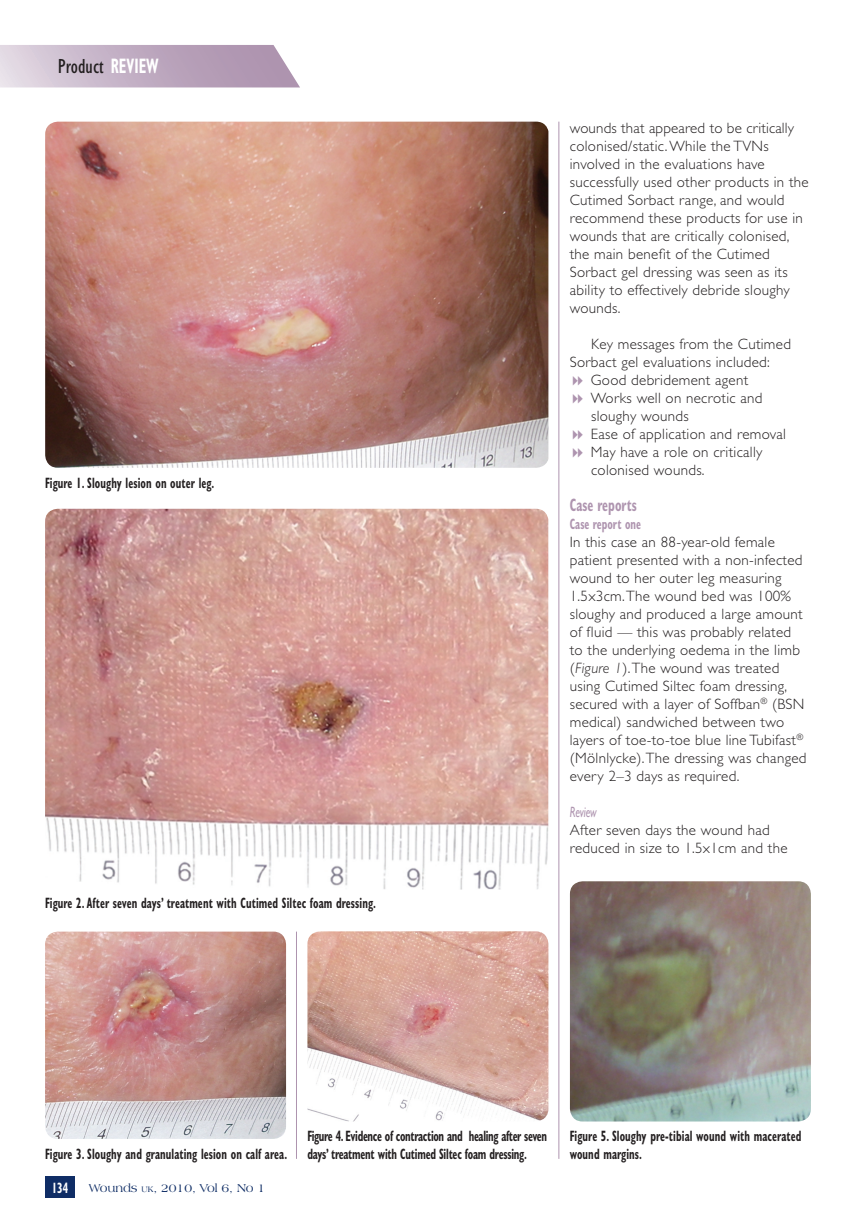
<style>
.page{position:relative;width:856px;height:1226px;background:#fff}
.page>*{position:absolute;margin:0;border:0;box-sizing:border-box;transform-origin:0 0}
.t1{font:condensed 21px "Gill Sans";color:#231f20}
.A_Header{font:700 condensed 18px "Gill Sans";color:#ae94af;scale:.7 1}
.Bodytext{font:300 15px/18px "Gill Sans";letter-spacing:.02em;color:#231f20}
.t2{font:700 condensed 15px/18px "Gill Sans";letter-spacing:.01em;color:#231f20;scale:.7 1}
.bullet{font:300 15px/18px "Gill Sans";letter-spacing:.02em;color:#231f20}
.t3{font:700 condensed 15px/18px "Gill Sans";letter-spacing:-.03em;color:#231f20;scale:.7 1}
.B_Header{font:700 condensed 15px "Gill Sans";color:#ae94af;scale:.7 1}
.B_Header-2{font:italic 15px "Gill Sans";color:#ae94af;scale:.7 1}
.t4{font:700 condensed 15px "Gill Sans";color:#fff;scale:.7 1}
.t5{font:12px "Americana BT";color:#0f2d65}
.s1{font-weight:700;color:#fff}
.s2{font-style:italic}
.s3{font-size:8.4px}
</style>
<div class="page">
<div style="left:45px;top:1176px;width:30px;height:21px;background:#0f2d65"></div>
<svg style="left:0;top:45px;width:300px;height:42px;background:#c5b2c6"></svg>
<img style="left:45px;top:931px;width:241px;height:207px">
<img style="left:307px;top:931px;width:241px;height:190px">
<img style="left:570px;top:881px;width:240px;height:240px">
<hr style="left:296px;top:931px;width:1px;height:227px;background:#ae94af">
<hr style="left:558px;top:122px;width:1px;height:1036px;background:#ae94af">
<img style="left:45px;top:122px;width:503px;height:346px">
<img style="left:45px;top:509px;width:503px;height:380px">
<p class="t1" style="left:58px;top:55px;width:102px">Product <span class="s1">REVIEW</span></p>
<p class="t2" style="left:45px;top:473px;width:243px">Figure 1. Sloughy lesion on outer leg.</p>
<p class="t2" style="left:45px;top:893px;width:474px">Figure 2. After seven days’ treatment with Cutimed Siltec foam dressing.</p>
<p class="Bodytext" style="left:569px;top:119px;width:240px">wounds that appeared to be critically colonised/static. While the TVNs involved in the evaluations have successfully used other products in the Cutimed Sorbact range, and would recommend these products for use in wounds that are critically colonised, the main benefit of the Cutimed Sorbact gel dressing was seen as its ability to effectively debride sloughy wounds.</p>
<p class="Bodytext" style="left:569px;top:335px;width:223px;text-indent:21px">Key messages from the Cutimed<br>Sorbact gel evaluations included:</p>
<p class="bullet" style="left:590px;top:371px;width:159px">Good debridement agent</p>
<p class="bullet" style="left:590px;top:389px;width:173px">Works well on necrotic and sloughy wounds</p>
<p class="bullet" style="left:590px;top:425px;width:197px">Ease of application and removal</p>
<p class="bullet" style="left:590px;top:443px;width:173px">May have a role on critically colonised wounds.</p>
<p class="A_Header" style="left:569px;top:494px;width:97px">Case reports</p>
<p class="B_Header" style="left:569px;top:515px;width:103px">Case report one</p>
<p class="Bodytext" style="left:569px;top:533px;width:238px">In this case an 88-year-old female patient presented with a non-infected wound to her outer leg measuring 1.5x3cm. The wound bed was 100% sloughy and produced a large amount of fluid — this was probably related to the underlying oedema in the limb (<span class="s2">Figure 1</span>). The wound was treated using Cutimed Siltec foam dressing, secured with a layer of Soffban<sup>®</sup> (BSN medical) sandwiched between two layers of toe-to-toe blue line Tubifast<sup>® </sup>(Mölnlycke). The dressing was changed every 2–3 days as required.</p>
<p class="B_Header-2" style="left:569px;top:803px;width:40px">Review</p>
<p class="Bodytext" style="left:569px;top:821px;width:219px">After seven days the wound had reduced in size to 1.5x1cm and the</p>
<p class="t2" style="left:45px;top:1144px;width:347px">Figure 3. Sloughy and granulating lesion on calf area.</p>
<p class="t4" style="left:52px;top:1178px;width:25px">134</p>
<p class="t5" style="left:89px;top:1180px;width:178px">Wounds <span class="s3">uk</span>, 2010, Vol 6, No 1</p>
<p class="t3" style="left:307px;top:1126px;width:344px">Figure 4. Evidence of contraction and healing after seven days’ treatment with Cutimed Siltec foam dressing.</p>
<p class="t2" style="left:569px;top:1126px;width:332px">Figure 5. Sloughy pre-tibial wound with macerated wound margins.</p>
</div>
